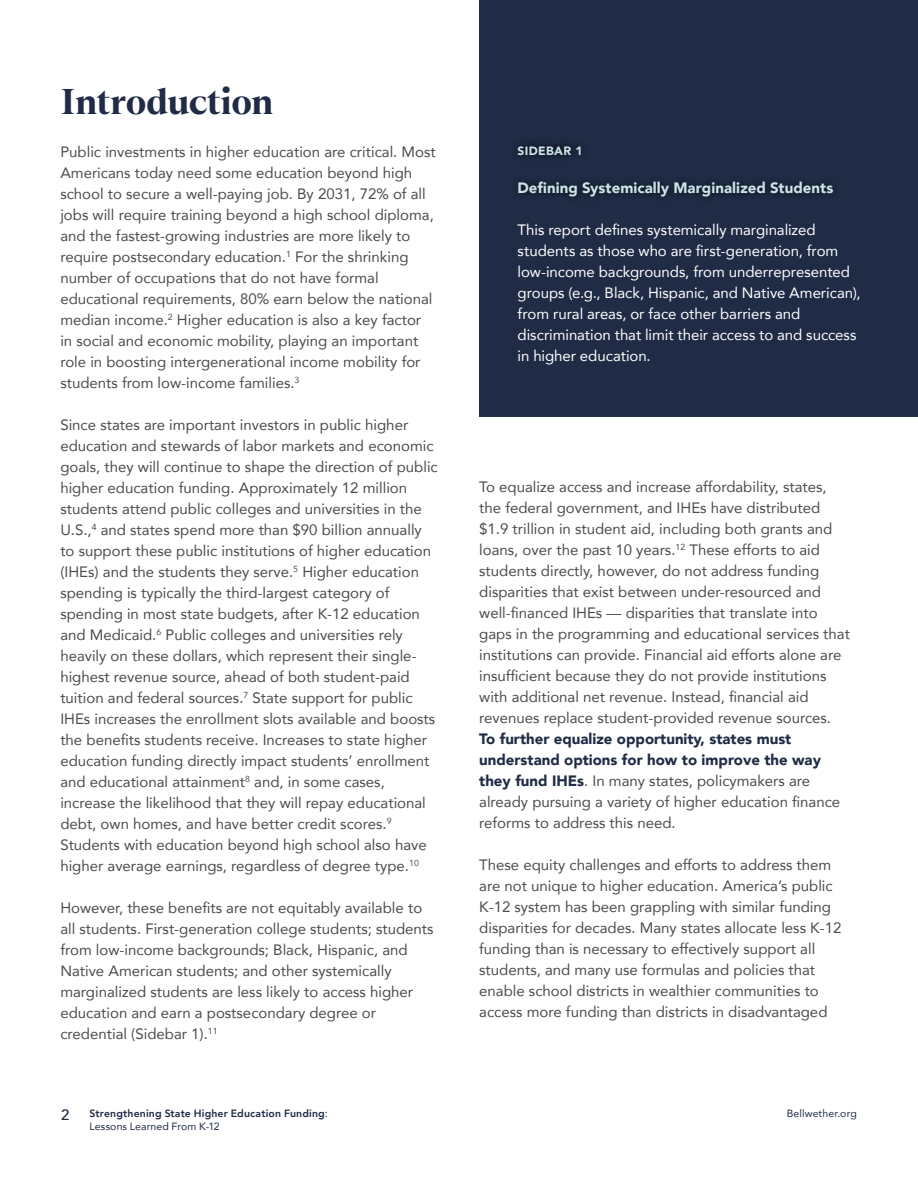
<style>
.page{position:relative;width:918px;height:1188px;background:#fff}
.page>*{position:absolute;margin:0;border:0;box-sizing:border-box;transform-origin:0 0}
.t1{font:700 37.5px "Teodor";color:#202b46}
.t2{font:15px/21px "Avenir";color:#4c4c4e}
.t3{font:15px/21px "Avenir";color:#fff}
.t4{font:900 15px "Avenir";letter-spacing:.005em;color:#cbe4e8}
.t5{font:500 15px "Avenir";color:#202b46}
.t6{font:900 12px "Avenir";letter-spacing:.03em;color:#cbe4e8}
.t7{font:800 10.5px/13.5px "Avenir";letter-spacing:.015em;color:#202b46}
.t8{font:10.5px "Avenir";letter-spacing:.01em;color:#202b46}
.s1{font-weight:900;color:#202b46}
.s2{font-weight:400}
</style>
<div class="page">
<div style="left:479px;top:0;width:439px;height:417px;background:#202b46"></div>
<svg style="left:516px;top:143px;width:65px;height:14px"></svg>
<div style="left:511px;top:174px;width:330px;height:31px;background:#000;opacity:.75"></div>
<h1 class="t1" style="left:60px;top:74px;width:214px">Introduction</h1>
<p class="t2" style="left:60px;top:140px;width:377px">Public investments in higher education are critical. Most Americans today need some education beyond high school to secure a well-paying job. By 2031, 72% of all jobs will require training beyond a high school diploma, and the fastest-growing industries are more likely to require postsecondary education.<sup>1</sup> For the shrinking number of occupations that do not have formal educational requirements, 80% earn below the national median income.<sup>2</sup> Higher education is also a key factor in social and economic mobility, playing an important role in boosting intergenerational income mobility for students from low-income families.<sup>3</sup></p>
<p class="t2" style="left:60px;top:413px;width:379px">Since states are important investors in public higher education and stewards of labor markets and economic goals, they will continue to shape the direction of public higher education funding. Approximately 12 million students attend public colleges and universities in the U.S.,<sup>4</sup> and states spend more than $90 billion annually to support these public institutions of higher education (IHEs) and the students they serve.<sup>5</sup> Higher education spending is typically the third-largest category of spending in most state budgets, after K-12 education and Medicaid.<sup>6</sup> Public colleges and universities rely heavily on these dollars, which represent their single&shy;highest revenue source, ahead of both student-paid tuition and federal sources.<sup>7</sup> State support for public IHEs increases the enrollment slots available and boosts the benefits students receive. Increases to state higher education funding directly impact students’ enrollment and educational attainment<sup>8</sup> and, in some cases, increase the likelihood that they will repay educational debt, own homes, and have better credit scores.<sup>9<br></sup>Students with education beyond high school also have higher average earnings, regardless of degree type.<sup>10</sup></p>
<p class="t2" style="left:60px;top:896px;width:375px">However, these benefits are not equitably available to all students. First-generation college students; students from low-income backgrounds; Black, Hispanic, and Native American students; and other systemically marginalized students are less likely to access higher education and earn a postsecondary degree or credential (Sidebar 1).<sup>11</sup></p>
<p class="t6" style="left:518px;top:140px;width:67px">SIDEBAR 1</p>
<p class="t4" style="left:518px;top:175px;width:317px">Defining Systemically Marginalized Students</p>
<p class="t3" style="left:518px;top:219px;width:345px">This report defines systemically marginalized students as those who are first-generation, from low-income backgrounds, from underrepresented groups (e.g., Black, Hispanic, and Native American), from rural areas, or face other barriers and discrimination that limit their access to and success in higher education.</p>
<p class="t2" style="left:479px;top:476px;width:372px">To equalize access and increase affordability, states, the federal government, and IHEs have distributed $1.9 trillion in student aid, including both grants and loans, over the past 10 years.<sup>12</sup> These efforts to aid students directly, however, do not address funding disparities that exist between under-resourced and well-financed IHEs — disparities that translate into gaps in the programming and educational services that institutions can provide. Financial aid efforts alone are insufficient because they do not provide institutions with additional net revenue. Instead, financial aid revenues replace student-provided revenue sources.</p>
<p class="t2" style="left:479px;top:728px;width:363px"><span class="s1">To further equalize opportunity, states must understand options for how to improve the way they fund IHEs</span>. In many states, policymakers are already pursuing a variety of higher education finance reforms to address this need.</p>
<p class="t2" style="left:479px;top:854px;width:364px">These equity challenges and efforts to address them are not unique to higher education. America’s public K-12 system has been grappling with similar funding disparities for decades. Many states allocate less K-12 funding than is necessary to effectively support all students, and many use formulas and policies that enable school districts in wealthier communities to access more funding than districts in disadvantaged</p>
<p class="t5" style="left:61px;top:1102px;width:10px">2</p>
<p class="t8" style="left:787px;top:1105px;width:71px">Bellwether.org</p>
<p class="t7" style="left:90px;top:1107px;width:240px">Strengthening State Higher Education Funding<span class="s2">:<br>Lessons Learned From K-12</span></p>
</div>
